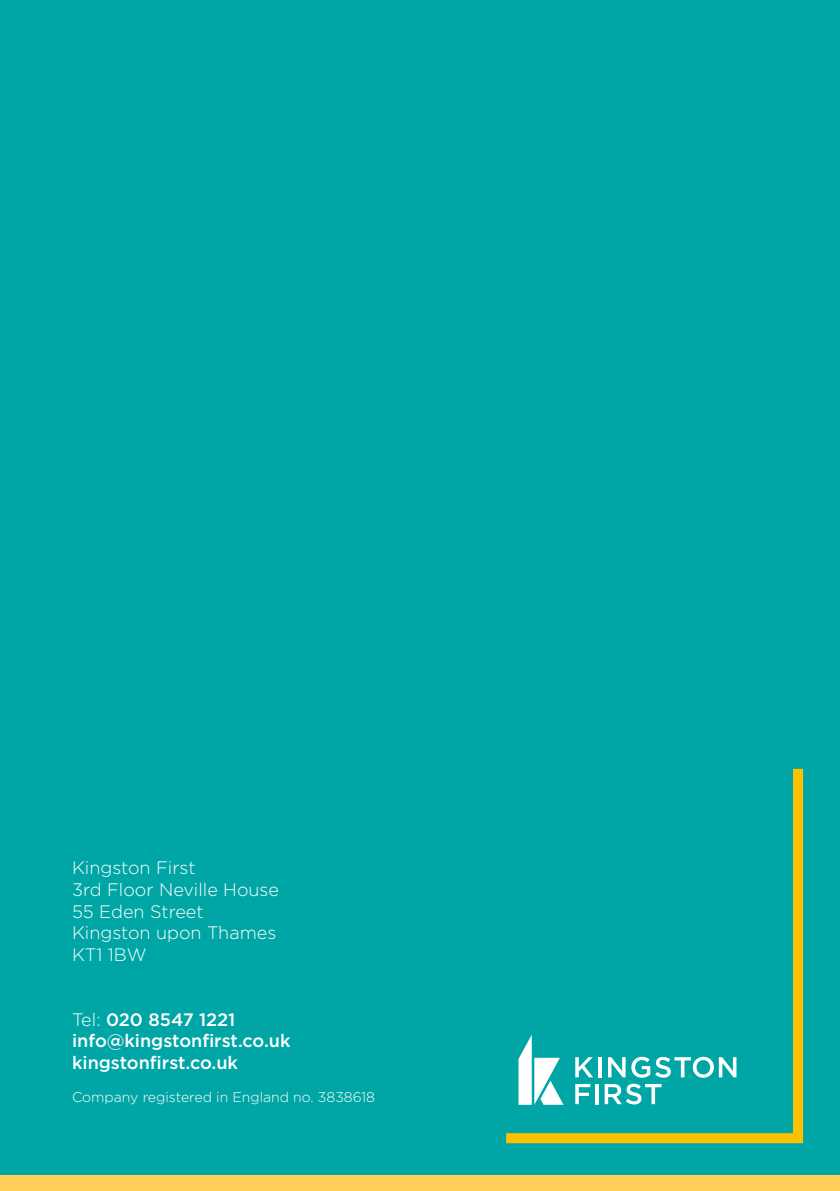
<style>
.page{position:relative;width:840px;height:1191px;background:#fff}
.page>*{position:absolute;margin:0;border:0;box-sizing:border-box;transform-origin:0 0}
.t1{font:300 18px/21.6px "Gotham";color:#fff}
.t2{font:500 18px/21.6px "Gotham";color:#fff}
.t3{font:300 14px "Gotham";color:#fff}
.s1{font-weight:300}
</style>
<div class="page">
<div style="left:0;top:0;width:839px;height:1191px;background:#00a6a6"></div>
<svg style="left:506px;top:769px;width:296px;height:374px"></svg>
<div style="left:0;top:1175px;width:839px;height:16px;background:#fecf58"></div>
<p class="t1" style="left:72px;top:856px;width:208px">Kingston First<br>3rd Floor Neville House<br>55 Eden Street<br>Kingston upon Thames<br>KT1 1BW</p>
<p class="t2" style="left:72px;top:1008px;width:220px"><span class="s1">Tel:</span> 020 8547 1221 info@kingstonfirst.co.uk kingstonfirst.co.uk</p>
<p class="t3" style="left:72px;top:1088px;width:304px">Company registered in England no. 3838618</p>
</div>
